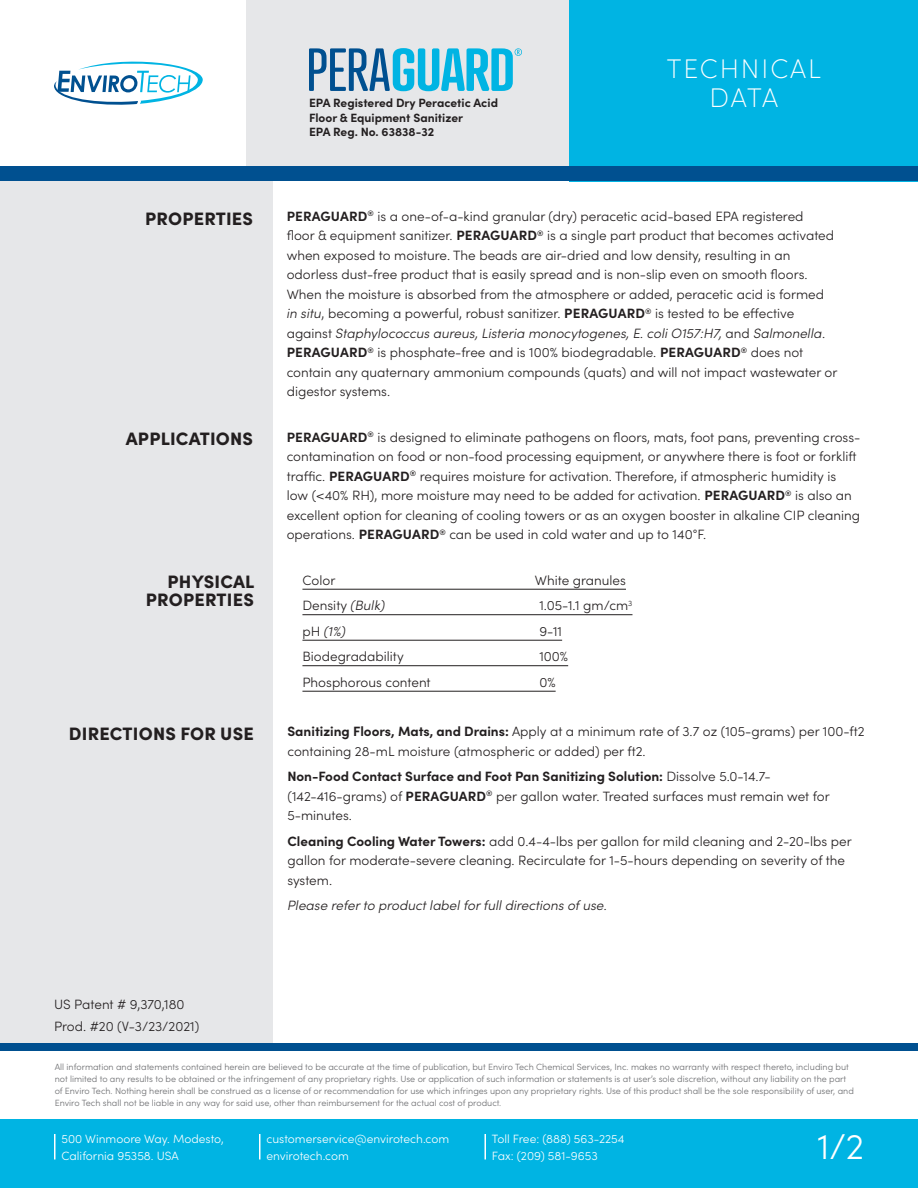
<style>
.page{position:relative;width:918px;height:1188px;background:#fff}
.page>*{position:absolute;margin:0;border:0;box-sizing:border-box;transform-origin:0 0}
.text_caja{font:300 36px "Sofia Pro";color:#fff}
.t1{font:200 27px "Sofia Pro";letter-spacing:.07em;color:#fff}
.t2{font:900 18px "Sofia Pro";letter-spacing:.01em;color:#231f20}
.tabla{font:300 13.5px/19.5px "Sofia Pro";color:#231f20}
.tabla-2{font:italic 300 13.5px "Sofia Pro";color:#231f20}
.text_caja-2{font:300 12px/16.5px "Sofia Pro";color:#fff}
.t3{font:700 12px/14.4px "Sofia Pro";color:#231f20}
.t4{font:300 9px/12px "Sofia Pro";color:#6c6d70}
.s1{font-weight:700}
.s2{font-style:italic}
.s3{font-style:normal}
</style>
<div class="page">
<div style="left:246px;top:0;width:323px;height:176px;background:#e6e7e9"></div>
<div style="left:0;top:174px;width:273px;height:869px;background:#e6e7e9"></div>
<div style="left:569px;top:0;width:349px;height:181px;background:#00b4e3"></div>
<div style="left:0;top:166px;width:918px;height:15px;background:#005090"></div>
<div style="left:0;top:1043px;width:918px;height:7px;background:#005090"></div>
<hr style="left:302px;top:589px;width:324px;height:1px;background:#231f20">
<hr style="left:302px;top:614px;width:330px;height:1px;background:#231f20">
<hr style="left:302px;top:640px;width:260px;height:1px;background:#231f20">
<hr style="left:302px;top:665px;width:266px;height:1px;background:#231f20">
<hr style="left:302px;top:691px;width:254px;height:1px;background:#231f20">
<div style="left:0;top:1119px;width:918px;height:69px;background:#00b4e3"></div>
<hr style="left:54px;top:1134px;width:2px;height:26px;background:#fff">
<hr style="left:259px;top:1134px;width:2px;height:26px;background:#fff">
<hr style="left:484px;top:1134px;width:2px;height:26px;background:#fff">
<svg style="left:54px;top:61px;width:149px;height:44px"></svg>
<svg style="left:309px;top:48px;width:213px;height:43px"></svg>
<p class="t3" style="left:309px;top:95px;width:191px">EPA Registered Dry Peracetic Acid<br>Floor &amp; Equipment Sanitizer</p>
<p class="t3" style="left:309px;top:124px;width:127px">EPA Reg. No. 63838-32</p>
<p class="t1" style="left:667px;top:49px;width:156px">TECHNICAL</p>
<p class="t1" style="left:710px;top:78px;width:70px">DATA</p>
<p class="t2" style="left:145px;top:204px;width:109px">PROPERTIES</p>
<p class="tabla" style="left:287px;top:206px;width:552px"><span class="s1">PERAGUARD</span><sup>®</sup> is a one-of-a-kind granular (dry) peracetic acid-based EPA registered<br>floor &amp; equipment sanitizer. <span class="s1">PERAGUARD</span><sup>®</sup> is a single part product that becomes activated when exposed to moisture. The beads are air-dried and low density, resulting in an odorless dust-free product that is easily spread and is non-slip even on smooth floors.<br>When the moisture is absorbed from the atmosphere or added, peracetic acid is formed <span class="s2">in situ</span>, becoming a powerful, robust sanitizer. <span class="s1">PERAGUARD</span><sup>®</sup> is tested to be effective against <span class="s2">Staphylococcus aureus, Listeria monocytogenes, E. coli O157:H7,</span> and <span class="s2">Salmonella</span>.<br><span class="s1">PERAGUARD</span><sup>®</sup> is phosphate-free and is 100% biodegradable. <span class="s1">PERAGUARD</span><sup>®</sup> does not contain any quaternary ammonium compounds (quats) and will not impact wastewater or digestor systems.</p>
<p class="t2" style="left:126px;top:425px;width:129px">APPLICATIONS</p>
<p class="tabla" style="left:287px;top:426px;width:575px"><span class="s1">PERAGUARD</span><sup>®</sup> is designed to eliminate pathogens on floors, mats, foot pans, preventing cross&shy;contamination on food or non-food processing equipment, or anywhere there is foot or forklift traffic. <span class="s1">PERAGUARD</span><sup>®</sup> requires moisture for activation. Therefore, if atmospheric humidity is low (&lt;40% RH), more moisture may need to be added for activation. <span class="s1">PERAGUARD</span><sup>®</sup> is also an excellent option for cleaning of cooling towers or as an oxygen booster in alkaline CIP cleaning operations. <span class="s1">PERAGUARD</span><sup>®</sup> can be used in cold water and up to 140°F.</p>
<p class="t2" style="left:168px;top:568px;width:88px">PHYSICAL</p>
<p class="t2" style="left:146px;top:586px;width:109px">PROPERTIES</p>
<p class="t2" style="left:69px;top:720px;width:186px">DIRECTIONS FOR USE</p>
<p class="tabla" style="left:302px;top:569px;width:34px">Color</p>
<p class="tabla" style="left:535px;top:569px;width:93px">White granules</p>
<p class="tabla" style="left:302px;top:595px;width:84px">Density <span class="s2">(Bulk)</span></p>
<p class="tabla" style="left:539px;top:595px;width:95px">1.05-1.1 gm/cm<sup>3</sup></p>
<p class="tabla-2" style="left:302px;top:621px;width:45px"><span class="s3">pH</span> (1%)</p>
<p class="tabla" style="left:539px;top:620px;width:24px">9-11</p>
<p class="tabla" style="left:302px;top:646px;width:103px">Biodegradability</p>
<p class="tabla" style="left:539px;top:646px;width:30px">100%</p>
<p class="tabla" style="left:302px;top:671px;width:130px">Phosphorous content</p>
<p class="tabla" style="left:539px;top:671px;width:18px">0%</p>
<p class="tabla" style="left:287px;top:721px;width:579px"><span class="s1">Sanitizing Floors, Mats, and Drains:</span> Apply at a minimum rate of 3.7 oz (105-grams) per 100-ft2 containing 28-mL moisture (atmospheric or added) per ft2.</p>
<p class="tabla" style="left:287px;top:766px;width:544px"><span class="s1">Non-Food Contact Surface and Foot Pan Sanitizing Solution:</span> Dissolve 5.0-14.7- (142-416-grams) of <span class="s1">PERAGUARD</span><sup>®</sup> per gallon water. Treated surfaces must remain wet for<br>5-minutes.</p>
<p class="tabla" style="left:287px;top:831px;width:566px"><span class="s1">Cleaning Cooling Water Towers:</span> add 0.4-4-lbs per gallon for mild cleaning and 2-20-lbs per gallon for moderate-severe cleaning. Recirculate for 1-5-hours depending on severity of the system.</p>
<p class="tabla-2" style="left:287px;top:896px;width:321px">Please refer to product label for full directions of use.</p>
<p class="tabla" style="left:54px;top:994px;width:132px">US Patent # 9,370,180</p>
<p class="tabla" style="left:54px;top:1016px;width:147px">Prod. #20 (V-3/23/2021)</p>
<p class="t4" style="left:55px;top:1061px;width:801px">All information and statements contained herein are believed to be accurate at the time of publication, but Enviro Tech Chemical Services, Inc. makes no warranty with respect thereto, including but not limited to any results to be obtained or the infringement of any proprietary rights. Use or application of such information or statements is at user’s sole discretion, without any liability on the part of Enviro Tech. Nothing herein shall be construed as a license of or recommendation for use which infringes upon any proprietary rights. Use of this product shall be the sole responsibility of user, and Enviro Tech shall not be liable in any way for said use, other than reimbursement for the actual cost of product.</p>
<p class="text_caja-2" style="left:62px;top:1130px;width:164px">500 Winmoore Way. Modesto,<br>California 95358. USA</p>
<p class="text_caja-2" style="left:267px;top:1130px;width:184px">customerservice@envirotech.com</p>
<p class="text_caja-2" style="left:267px;top:1146px;width:84px">envirotech.com</p>
<p class="text_caja-2" style="left:492px;top:1130px;width:134px">Toll Free: (888) 563-2254<br>Fax: (209) 581-9653</p>
<p class="text_caja" style="left:817px;top:1120px;width:48px">1/2</p>
</div>
